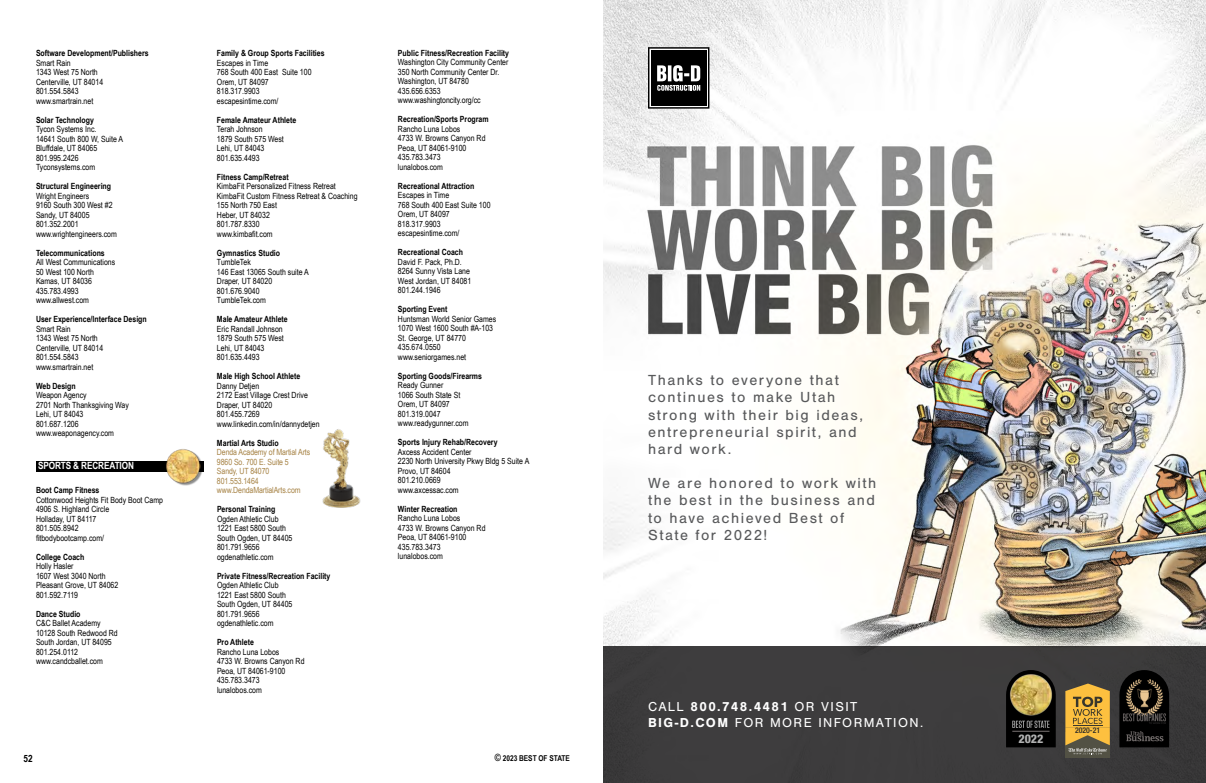
<style>
.page{position:relative;width:1206px;height:783px;background:#fff}
.page>*{position:absolute;margin:0;border:0;box-sizing:border-box;transform-origin:0 0}
.t1{font:15.1px/17.2px "Nimbus San";letter-spacing:.1em;color:#58595b}
.t2{font:13.4px/16.6px "Nimbus San";letter-spacing:.1em;color:#fff}
.t3{font:800 condensed 12px "Helvetica Neue LT Pro";color:#b1b1b1}
.t4{font:700 10px "Arial Narrow";letter-spacing:-.01em;color:#fff}
.t5{font:700 10px "Arial Narrow";color:#000}
.t6{font:8.5px/9.5px "Arial Narrow";color:#000}
.t7{font:700 8.5px "Arial Narrow";color:#000}
.t8{font:8.5px/9.5px "Arial Narrow";letter-spacing:-.01em;color:#a68244}
.t9{font:900 8.2px "Gotham";color:#38362c}
.t10{font:700 8px "Arial Narrow";color:#000}
.t11{font:500 condensed 7.8px "Helvetica Neue LT Pro";color:#222428}
.s1{font-size:10px}
.s2{font-weight:700}
</style>
<div class="page">
<div style="left:36px;top:461px;width:168px;height:11px;background:#000"></div>
<div style="left:168px;top:450px;width:35px;height:36px;background:#000;opacity:.45"></div>
<img style="left:166px;top:449px;width:35px;height:35px">
<img style="left:322px;top:429px;width:39px;height:79px">
<img style="left:603px;top:0;width:603px;height:647px">
<div style="left:603px;top:647px;width:603px;height:136px;background:#3d3c3d"></div>
<svg style="left:1119px;top:670px;width:50px;height:77px"></svg>
<img style="left:1121px;top:678px;width:47px;height:46px">
<img style="left:1125px;top:730px;width:39px;height:12px">
<div style="left:1065px;top:733px;width:45px;height:25px;background:#525144"></div>
<svg style="left:1065px;top:684px;width:45px;height:71px"></svg>
<svg style="left:1006px;top:670px;width:50px;height:77px;background:#534a2c"></svg>
<svg style="left:648px;top:47px;width:61px;height:62px"></svg>
<p class="t7" style="left:36px;top:47px;width:114px">Software Development/Publishers</p>
<p class="t6" style="left:36px;top:58px;width:69px">Smart Rain<br>1343 West 75 North<br>Centerville, UT 84014<br>801.554.5843 www.smartrain.net</p>
<p class="t7" style="left:36px;top:113px;width:59px">Solar Technology</p>
<p class="t6" style="left:36px;top:124px;width:89px">Tycon Systems Inc.<br>14641 South 800 W, Suite A<br>Bluffdale, UT 84065<br>801.995.2426<br>Tyconsystems.com</p>
<p class="t7" style="left:36px;top:180px;width:77px">Structural Engineering</p>
<p class="t6" style="left:36px;top:191px;width:82px">Wright Engineers<br>9160 South 300 West #2<br>Sandy, UT 84005<br>801.352.2001 www.wrightengineers.com</p>
<p class="t7" style="left:36px;top:246px;width:70px">Telecommunications</p>
<p class="t6" style="left:36px;top:257px;width:81px">All West Communications<br>50 West 100 North<br>Kamas, UT 84036<br>435.783.4993 www.allwest.com</p>
<p class="t7" style="left:36px;top:313px;width:112px">User Experience/Interface Design</p>
<p class="t6" style="left:36px;top:324px;width:69px">Smart Rain<br>1343 West 75 North<br>Centerville, UT 84014<br>801.554.5843 www.smartrain.net</p>
<p class="t7" style="left:36px;top:379px;width:41px">Web Design</p>
<p class="t6" style="left:36px;top:390px;width:95px">Weapon Agency<br>2701 North Thanksgiving Way<br>Lehi, UT 84043<br>801.687.1206 www.weaponagency.com</p>
<p class="t4" style="left:38px;top:458px;width:98px">SPORTS &amp; RECREATION</p>
<p class="t7" style="left:36px;top:484px;width:65px">Boot Camp Fitness</p>
<p class="t6" style="left:36px;top:495px;width:129px">Cottonwood Heights Fit Body Boot Camp<br>4906 S. Highland Circle<br>Holladay, UT 84117<br>801.505.8942<br>fitbodybootcamp.com/</p>
<p class="t7" style="left:36px;top:550px;width:50px">College Coach</p>
<p class="t6" style="left:36px;top:561px;width:84px">Holly Hasler<br>1607 West 3040 North<br>Pleasant Grove, UT 84062<br>801.592.7119</p>
<p class="t7" style="left:36px;top:607px;width:46px">Dance Studio</p>
<p class="t6" style="left:36px;top:618px;width:83px">C&amp;C Ballet Academy<br>10128 South Redwood Rd<br>South Jordan, UT 84095<br>801.254.0112 www.candcballet.com</p>
<p class="t7" style="left:217px;top:47px;width:109px">Family &amp; Group Sports Facilities</p>
<p class="t6" style="left:217px;top:58px;width:96px">Escapes in Time<br>768 South 400 East Suite 100<br>Orem, UT 84097<br>818.317.9903 escapesintime.com/</p>
<p class="t7" style="left:217px;top:113px;width:81px">Female Amateur Athlete</p>
<p class="t6" style="left:217px;top:124px;width:68px">Terah Johnson<br>1879 South 575 West<br>Lehi, UT 84043<br>801.635.4493</p>
<p class="t7" style="left:217px;top:170px;width:73px">Fitness Camp/Retreat</p>
<p class="t6" style="left:217px;top:181px;width:142px">KimbaFit Personalized Fitness Retreat<br>KimbaFit Custom Fitness Retreat &amp; Coaching<br>155 North 750 East<br>Heber, UT 84032<br>801.787.8330<br>www.kimbafit.com</p>
<p class="t7" style="left:217px;top:246px;width:65px">Gymnastics Studio</p>
<p class="t6" style="left:217px;top:257px;width:93px">TumbleTek<br>146 East 13065 South suite A<br>Draper, UT 84020<br>801.676.9040<br>TumbleTek.com</p>
<p class="t7" style="left:217px;top:313px;width:72px">Male Amateur Athlete</p>
<p class="t6" style="left:217px;top:324px;width:68px">Eric Randall Johnson<br>1879 South 575 West<br>Lehi, UT 84043<br>801.635.4493</p>
<p class="t7" style="left:217px;top:370px;width:85px">Male High School Athlete</p>
<p class="t6" style="left:217px;top:381px;width:104px">Danny Detjen<br>2172 East Village Crest Drive<br>Draper, UT 84020<br>801.455.7269 www.linkedin.com/in/dannydetjen</p>
<p class="t7" style="left:217px;top:436px;width:63px">Martial Arts Studio</p>
<p class="t8" style="left:217px;top:447px;width:95px">Denda Academy of Martial Arts<br>9860 So. 700 E. Suite 5<br>Sandy, UT 84070<br>801.553.1464 www.DendaMartialArts.com</p>
<p class="t7" style="left:217px;top:503px;width:60px">Personal Training</p>
<p class="t6" style="left:217px;top:514px;width:77px">Ogden Athletic Club<br>1221 East 5800 South<br>South Ogden, UT 84405<br>801.791.9656 ogdenathletic.com</p>
<p class="t7" style="left:217px;top:569px;width:115px">Private Fitness/Recreation Facility</p>
<p class="t6" style="left:217px;top:580px;width:77px">Ogden Athletic Club<br>1221 East 5800 South<br>South Ogden, UT 84405<br>801.791.9656 ogdenathletic.com</p>
<p class="t7" style="left:217px;top:636px;width:38px">Pro Athlete</p>
<p class="t6" style="left:217px;top:647px;width:89px">Rancho Luna Lobos<br>4733 W. Browns Canyon Rd<br>Peoa, UT 84061-9100<br>435.783.3473 lunalobos.com</p>
<p class="t7" style="left:398px;top:46px;width:113px">Public Fitness/Recreation Facility</p>
<p class="t6" style="left:398px;top:57px;width:112px">Washington City Community Center<br>350 North Community Center Dr.<br>Washington, UT 84780<br>435.656.6353 www.washingtoncity.org/cc</p>
<p class="t7" style="left:398px;top:113px;width:92px">Recreation/Sports Program</p>
<p class="t6" style="left:398px;top:124px;width:89px">Rancho Luna Lobos<br>4733 W. Browns Canyon Rd<br>Peoa, UT 84061-9100<br>435.783.3473 lunalobos.com</p>
<p class="t7" style="left:398px;top:179px;width:78px">Recreational Attraction</p>
<p class="t6" style="left:398px;top:190px;width:94px">Escapes in Time<br>768 South 400 East Suite 100<br>Orem, UT 84097<br>818.317.9903 escapesintime.com/</p>
<p class="t7" style="left:398px;top:246px;width:67px">Recreational Coach</p>
<p class="t6" style="left:398px;top:257px;width:75px">David F. Pack, Ph.D.<br>8264 Sunny Vista Lane<br>West Jordan, UT 84081<br>801.244.1946</p>
<p class="t7" style="left:398px;top:303px;width:51px">Sporting Event</p>
<p class="t6" style="left:398px;top:314px;width:100px">Huntsman World Senior Games<br>1070 West 1600 South #A-103<br>St. George, UT 84770<br>435.674.0550 www.seniorgames.net</p>
<p class="t7" style="left:398px;top:369px;width:86px">Sporting Goods/Firearms</p>
<p class="t6" style="left:398px;top:380px;width:72px">Ready Gunner<br>1066 South State St<br>Orem, UT 84097<br>801.319.0047 www.readygunner.com</p>
<p class="t7" style="left:398px;top:436px;width:101px">Sports Injury Rehab/Recovery</p>
<p class="t6" style="left:398px;top:447px;width:133px">Axcess Accident Center<br>2230 North University Pkwy Bldg 5 Suite A<br>Provo, UT 84604<br>801.210.0669<br>www.axcessac.com</p>
<p class="t7" style="left:398px;top:502px;width:61px">Winter Recreation</p>
<p class="t6" style="left:398px;top:513px;width:89px">Rancho Luna Lobos<br>4733 W. Browns Canyon Rd<br>Peoa, UT 84061-9100<br>435.783.3473 lunalobos.com</p>
<p class="t5" style="left:24px;top:751px;width:11px">52</p>
<p class="t10" style="left:495px;top:752px;width:77px"><span class="s1">©</span> 2023 BEST OF STATE</p>
<h1 class="t1" style="left:648px;top:372px;width:217px">Thanks to everyone that continues to make Utah strong with their big ideas, entrepreneurial spirit, and hard work.</h1>
<h1 class="t1" style="left:648px;top:475px;width:230px">We are honored to work with the best in the business and to have achieved Best of<br>State for 2022!</h1>
<h2 class="t2" style="left:648px;top:698px;width:277px">CALL <span class="s2">800.748.4481</span> OR VISIT<br><span class="s2">BIG-D.COM</span> FOR MORE INFORMATION.</h2>
<h3 class="t3" style="left:1019px;top:732px;width:26px">2022</h3>
<p class="t11" style="left:1075px;top:726px;width:27px">2020-21</p>
<p class="t9" style="left:1078px;top:726px;width:21px">2021</p>
</div>
